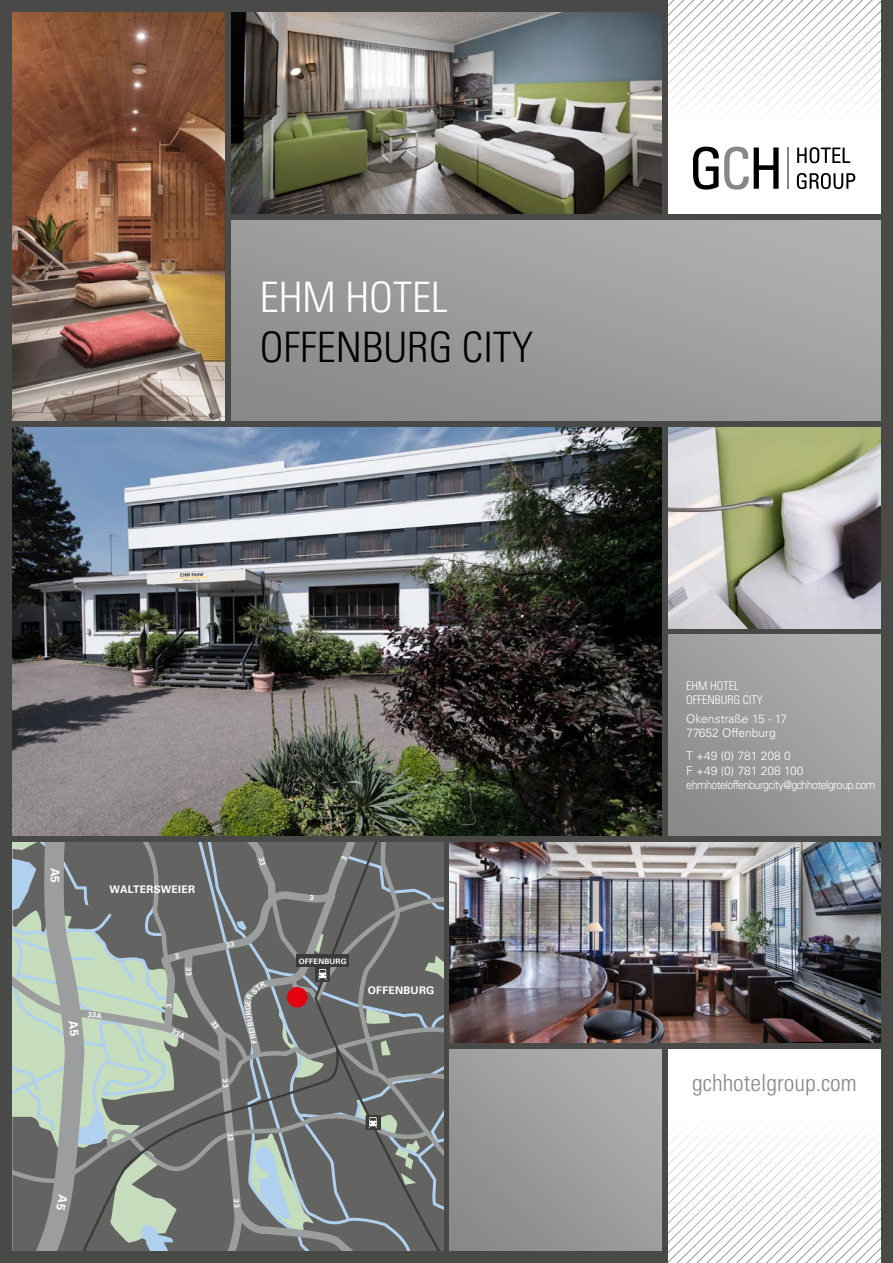
<style>
.page{position:relative;width:893px;height:1263px;background:#494948}
.page>*{position:absolute;margin:0;border:0;box-sizing:border-box;transform-origin:0 0}
.t1{font:300 condensed 42px "Univers";color:#000}
.t2{font:300 condensed 42px "Univers";color:#fff}
.t3{font:300 condensed 23.55px "Univers";color:#878786}
.t4{font:300 12px/14.4px "Univers LT Std";letter-spacing:-.045em;color:#fff}
.t5{font:300 12px/14.4px "Univers LT Std";color:#fff}
.t6{font:300 condensed 12px/14.4px "Univers LT Std";color:#fff}
.t7{font:700 12px "Univers";color:#fff}
.t8{font:700 10.5px "Univers";letter-spacing:.025em;color:#fff}
.t9{font:700 7.5px "Univers";letter-spacing:.025em;color:#fff}
</style>
<div class="page">
<img style="left:668px;top:635px;width:212px;height:201px">
<img style="left:450px;top:1049px;width:212px;height:201px">
<img style="left:231px;top:220px;width:649px;height:201px">
<img style="left:13px;top:427px;width:649px;height:409px">
<img style="left:668px;top:427px;width:212px;height:201px">
<img style="left:13px;top:13px;width:212px;height:407px">
<img style="left:450px;top:842px;width:430px;height:201px">
<div style="left:668px;top:0;width:212px;height:214px;background:#fff"></div>
<svg style="left:668px;top:0;width:212px;height:111px"></svg>
<svg style="left:797px;top:147px;width:53px;height:16px"></svg>
<svg style="left:797px;top:173px;width:58px;height:16px"></svg>
<svg style="left:693px;top:147px;width:86px;height:43px"></svg>
<hr style="left:787px;top:147px;width:1px;height:42px;background:#878786">
<div style="left:668px;top:1049px;width:212px;height:214px;background:#fff"></div>
<svg style="left:668px;top:1131px;width:212px;height:132px"></svg>
<img style="left:231px;top:13px;width:431px;height:201px">
<svg style="left:13px;top:842px;width:430px;height:408px;background:#808783"></svg>
<h1 class="t2" style="left:260px;top:272px;width:189px">EHM HOTEL</h1>
<h1 class="t1" style="left:260px;top:322px;width:275px">OFFENBURG CITY</h1>
<p class="t7" style="left:62px;top:876px;width:8px;rotate:90deg">5</p>
<p class="t8" style="left:110px;top:883px;width:87px">WALTERSWEIER</p>
<p class="t9" style="left:299px;top:957px;width:49px">OFFENBURG</p>
<p class="t8" style="left:368px;top:984px;width:68px">OFFENBURG</p>
<p class="t6" style="left:686px;top:678px;width:78px">EHM HOTEL<br>OFFENBURG CITY</p>
<p class="t5" style="left:686px;top:711px;width:103px">Okenstraße 15 - 17<br>77652 Offenburg</p>
<p class="t4" style="left:686px;top:749px;width:191px">T +49 (0) 781 208 0<br>F +49 (0) 781 208 100 ehmhoteloffenburgcity@gchhotelgroup.com</p>
<h2 class="t3" style="left:692px;top:1069px;width:166px">gchhotelgroup.com</h2>
</div>
